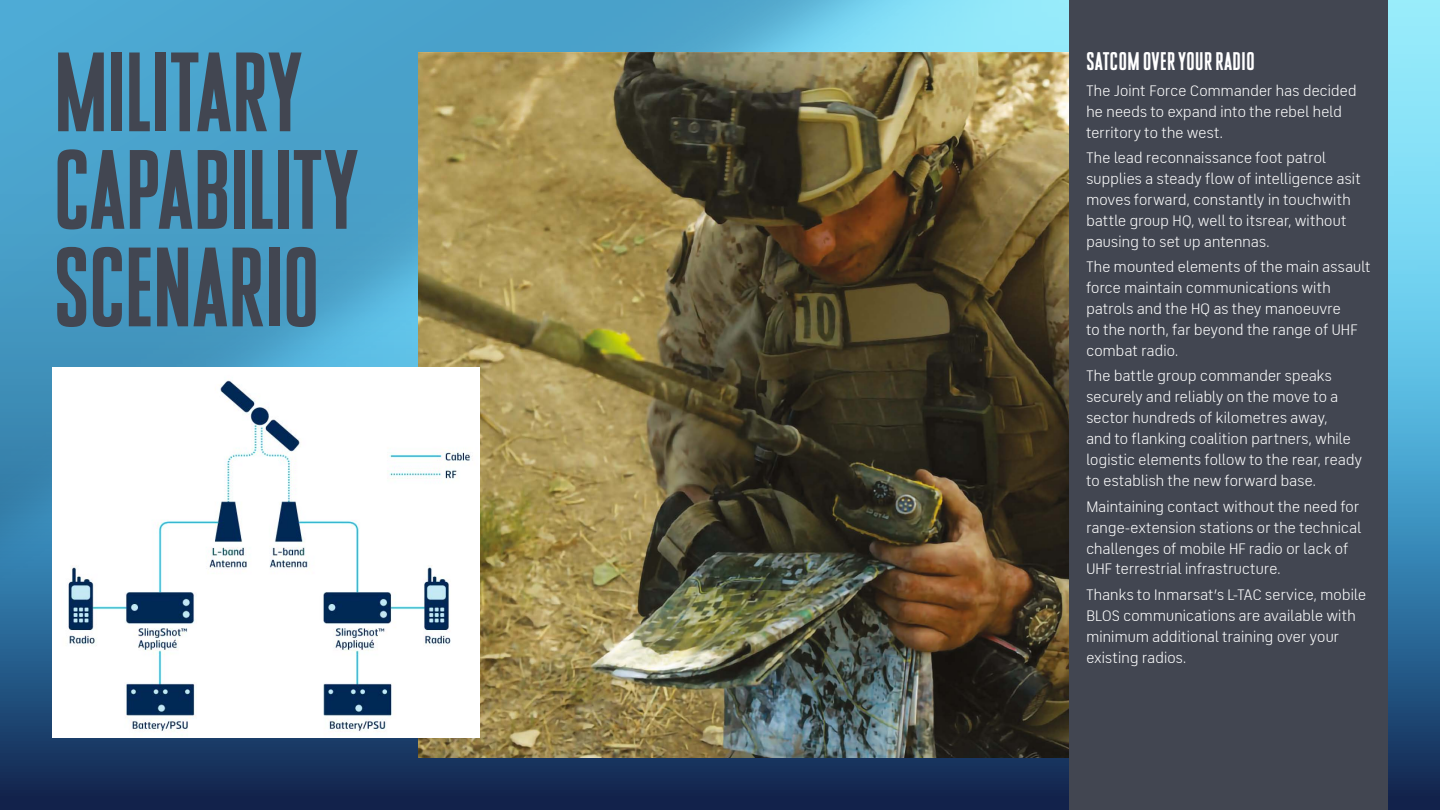
<style>
.page{position:relative;width:1440px;height:810px;background:#fff}
.page>*{position:absolute;margin:0;border:0;box-sizing:border-box;transform-origin:0 0}
.t1{font:112.5px/97.5px "Inmarsat Infinite Standard";letter-spacing:-.015em;color:#424651}
.t2{font:25.5px "Inmarsat Infinite Standard";color:#fff}
.t3{font:15.75px/21px "FS Industrie";letter-spacing:-.025em;color:#fff}
</style>
<div class="page">
<img style="left:0;top:0;width:1440px;height:810px">
<img style="left:418px;top:52px;width:652px;height:706px">
<div style="left:1070px;top:0;width:318px;height:810px;background:#424651"></div>
<img style="left:53px;top:368px;width:427px;height:369px">
<h1 class="t1" style="left:52px;top:48px;width:308px">MILITARY<br>CAPABILITY<br>SCENARIO</h1>
<h2 class="t2" style="left:1086px;top:52px;width:170px">SATCOM OVER YOUR RADIO</h2>
<p class="t3" style="left:1086px;top:80px;width:272px">The Joint Force Commander has decided he needs to expand into the rebel held territory to the west.</p>
<p class="t3" style="left:1086px;top:147px;width:277px">The lead reconnaissance foot patrol supplies a steady flow of intelligence asit moves forward, constantly in touchwith battle group HQ, well to itsrear, without pausing to set up antennas.</p>
<p class="t3" style="left:1086px;top:256px;width:287px">The mounted elements of the main assault force maintain communications with patrols and the HQ as they manoeuvre<br>to the north, far beyond the range of UHF combat radio.</p>
<p class="t3" style="left:1086px;top:366px;width:278px">The battle group commander speaks securely and reliably on the move to a sector hundreds of kilometres away,<br>and to flanking coalition partners, while logistic elements follow to the rear, ready to establish the new forward base.</p>
<p class="t3" style="left:1086px;top:496px;width:277px">Maintaining contact without the need for range-extension stations or the technical challenges of mobile HF radio or lack of UHF terrestrial infrastructure.</p>
<p class="t3" style="left:1086px;top:584px;width:282px">Thanks to Inmarsat’s L-TAC service, mobile BLOS communications are available with minimum additional training over your existing radios.</p>
</div>
